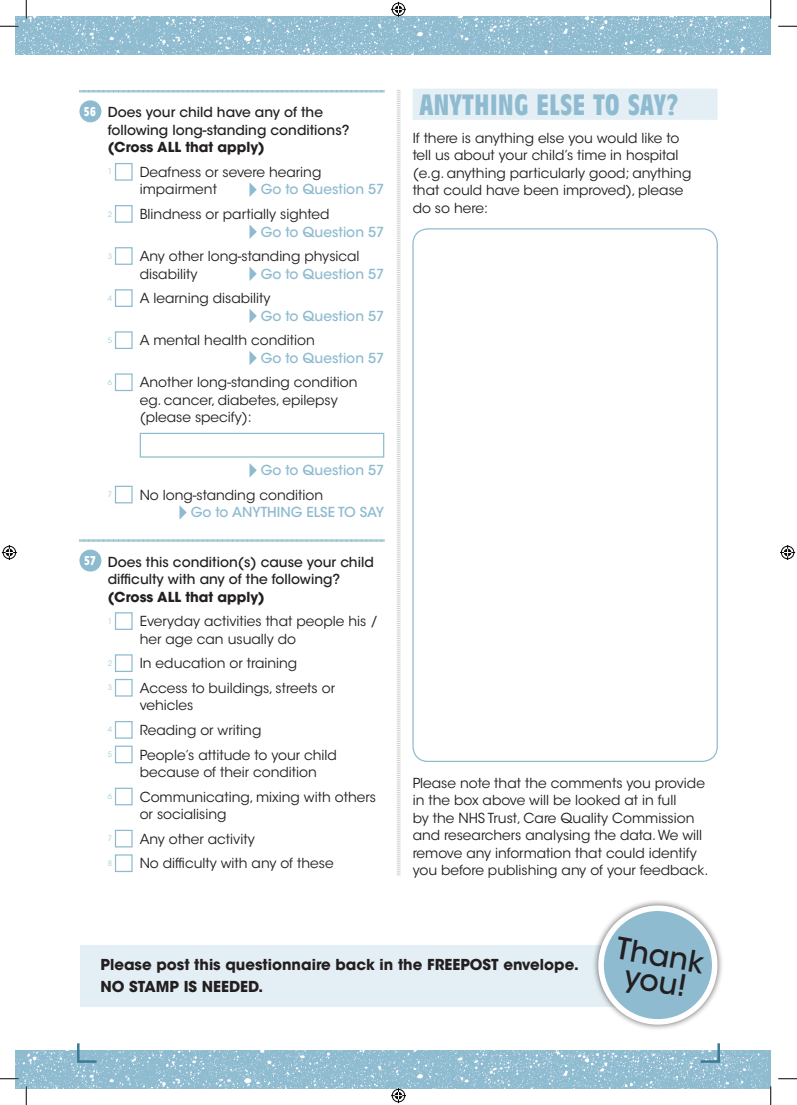
<style>
.page{position:relative;width:797px;height:1105px;background:#fff}
.page>*{position:absolute;margin:0;border:0;box-sizing:border-box;transform-origin:0 0}
.t1{font:500 29.75px/26.1px "ITC Avant Garde Std";color:#231f20;text-align:center}
.t2{font:700 condensed 28.75px "Antique Olive";letter-spacing:.025em;color:#8ebbd0}
.t3{font:700 15px/21.2px "ITC Avant Garde Std";color:#231f20}
.t4{font:13.75px/17.5px "ITC Avant Garde Std";color:#231f20}
.t5{font:500 13.75px/17.5px "ITC Avant Garde Std";color:#231f20}
.t6{font:500 13.75px "ITC Avant Garde Std";color:#8ebbd0}
.t7{font:700 13.75px "ITC Avant Garde Std";color:#231f20}
.t8{font:7.5px "ITC Avant Garde Std";color:#abccdc}
.s1{font-family:"Antique Olive";font-weight:700;font-stretch:condensed;font-size:12.5px;color:#fff}
</style>
<div class="page">
<img style="left:16px;top:16px;width:751px;height:39px">
<img style="left:16px;top:1050px;width:751px;height:39px">
<svg style="left:79px;top:90px;width:305px;height:3px"></svg>
<svg style="left:79px;top:539px;width:305px;height:3px"></svg>
<div style="left:79px;top:100px;width:22px;height:22px;background:#8ebbd0;border-radius:50%"></div>
<div style="left:115px;top:163px;width:18px;height:18px;background:#fff;border:1px solid #8ebbd0"></div>
<svg style="left:249px;top:182px;width:8px;height:15px"></svg>
<div style="left:115px;top:205px;width:18px;height:18px;background:#fff;border:1px solid #8ebbd0"></div>
<svg style="left:249px;top:224px;width:8px;height:15px"></svg>
<div style="left:115px;top:247px;width:18px;height:18px;background:#fff;border:1px solid #8ebbd0"></div>
<svg style="left:249px;top:267px;width:8px;height:14px"></svg>
<div style="left:115px;top:289px;width:18px;height:18px;background:#fff;border:1px solid #8ebbd0"></div>
<svg style="left:249px;top:309px;width:8px;height:14px"></svg>
<div style="left:115px;top:331px;width:18px;height:18px;background:#fff;border:1px solid #8ebbd0"></div>
<svg style="left:249px;top:351px;width:8px;height:14px"></svg>
<div style="left:115px;top:373px;width:18px;height:18px;background:#fff;border:1px solid #8ebbd0"></div>
<div style="left:140px;top:433px;width:244px;height:25px;background:#fff;border:1px solid #8ebbd0"></div>
<svg style="left:249px;top:463px;width:8px;height:15px"></svg>
<div style="left:115px;top:486px;width:18px;height:17px;background:#fff;border:1px solid #8ebbd0"></div>
<svg style="left:179px;top:505px;width:8px;height:15px"></svg>
<div style="left:79px;top:550px;width:22px;height:22px;background:#8ebbd0;border-radius:50%"></div>
<div style="left:115px;top:612px;width:18px;height:18px;background:#fff;border:1px solid #8ebbd0"></div>
<div style="left:115px;top:654px;width:18px;height:18px;background:#fff;border:1px solid #8ebbd0"></div>
<div style="left:115px;top:679px;width:18px;height:18px;background:#fff;border:1px solid #8ebbd0"></div>
<div style="left:115px;top:721px;width:18px;height:18px;background:#fff;border:1px solid #8ebbd0"></div>
<div style="left:115px;top:745px;width:18px;height:18px;background:#fff;border:1px solid #8ebbd0"></div>
<div style="left:115px;top:788px;width:18px;height:17px;background:#fff;border:1px solid #8ebbd0"></div>
<div style="left:115px;top:830px;width:18px;height:17px;background:#fff;border:1px solid #8ebbd0"></div>
<div style="left:115px;top:854px;width:18px;height:18px;background:#fff;border:1px solid #8ebbd0"></div>
<div style="left:412px;top:89px;width:305px;height:31px;background:#e4eff5"></div>
<svg style="left:76px;top:1043px;width:23px;height:21px"></svg>
<svg style="left:698px;top:1043px;width:23px;height:21px"></svg>
<div style="left:81px;top:945px;width:569px;height:62px;background:#e4eff5"></div>
<div style="left:591px;top:898px;width:133px;height:133px;background:#231f20;opacity:.75"></div>
<div style="left:601px;top:908px;width:113px;height:114px;background:#8ebbd0;border-radius:50%"></div>
<div style="left:598px;top:905px;width:119px;height:120px;border:6px solid #fff;border-radius:50%"></div>
<svg style="left:397px;top:90px;width:4px;height:786px"></svg>
<svg style="left:0;top:25px;width:19px;height:2px"></svg>
<svg style="left:778px;top:25px;width:19px;height:2px"></svg>
<svg style="left:0;top:1078px;width:19px;height:1px"></svg>
<svg style="left:778px;top:1078px;width:19px;height:1px"></svg>
<svg style="left:25px;top:0;width:2px;height:19px"></svg>
<svg style="left:25px;top:1086px;width:2px;height:19px"></svg>
<svg style="left:770px;top:0;width:1px;height:19px"></svg>
<svg style="left:770px;top:1086px;width:1px;height:19px"></svg>
<svg style="left:391px;top:2px;width:15px;height:15px"></svg>
<svg style="left:391px;top:1088px;width:15px;height:15px"></svg>
<svg style="left:2px;top:545px;width:15px;height:15px"></svg>
<svg style="left:780px;top:545px;width:15px;height:15px"></svg>
<p class="t5" style="left:108px;top:104px;width:243px;text-indent:-24px"><span class="s1">56</span> Does your child have any of the following long-standing conditions?</p>
<p class="t7" style="left:108px;top:138px;width:158px">(Cross ALL that apply)</p>
<p class="t8" style="left:108px;top:167px;width:6px">1</p>
<p class="t4" style="left:140px;top:163px;width:183px">Deafness or severe hearing impairment</p>
<p class="t6" style="left:261px;top:181px;width:125px">Go to Question 57</p>
<p class="t8" style="left:108px;top:209px;width:6px">2</p>
<p class="t4" style="left:140px;top:205px;width:191px">Blindness or partially sighted</p>
<p class="t6" style="left:261px;top:223px;width:125px">Go to Question 57</p>
<p class="t8" style="left:108px;top:251px;width:6px">3</p>
<p class="t4" style="left:140px;top:248px;width:221px">Any other long-standing physical disability</p>
<p class="t6" style="left:261px;top:265px;width:125px">Go to Question 57</p>
<p class="t8" style="left:108px;top:293px;width:6px">4</p>
<p class="t4" style="left:140px;top:290px;width:132px">A learning disability</p>
<p class="t6" style="left:261px;top:307px;width:125px">Go to Question 57</p>
<p class="t8" style="left:108px;top:335px;width:6px">5</p>
<p class="t4" style="left:140px;top:332px;width:177px">A mental health condition</p>
<p class="t6" style="left:261px;top:349px;width:125px">Go to Question 57</p>
<p class="t8" style="left:108px;top:378px;width:6px">6</p>
<p class="t4" style="left:140px;top:374px;width:219px">Another long-standing condition eg. cancer, diabetes, epilepsy (please specify):</p>
<p class="t6" style="left:261px;top:462px;width:125px">Go to Question 57</p>
<p class="t8" style="left:108px;top:490px;width:6px">7</p>
<p class="t4" style="left:140px;top:486px;width:185px">No long-standing condition</p>
<p class="t6" style="left:191px;top:504px;width:195px">Go to ANYTHING ELSE TO SAY</p>
<p class="t5" style="left:108px;top:553px;width:267px;text-indent:-23px"><span class="s1">57</span> Does this condition(s) cause your child difficulty with any of the following?</p>
<p class="t7" style="left:108px;top:588px;width:158px">(Cross ALL that apply)</p>
<p class="t8" style="left:108px;top:616px;width:6px">1</p>
<p class="t4" style="left:140px;top:613px;width:239px">Everyday activities that people his / her age can usually do</p>
<p class="t8" style="left:108px;top:658px;width:6px">2</p>
<p class="t4" style="left:140px;top:655px;width:159px">In education or training</p>
<p class="t8" style="left:108px;top:683px;width:6px">3</p>
<p class="t4" style="left:140px;top:679px;width:197px">Access to buildings, streets or vehicles</p>
<p class="t8" style="left:108px;top:725px;width:6px">4</p>
<p class="t4" style="left:140px;top:721px;width:123px">Reading or writing</p>
<p class="t8" style="left:108px;top:750px;width:6px">5</p>
<p class="t4" style="left:140px;top:746px;width:199px">People’s attitude to your child because of their condition</p>
<p class="t8" style="left:108px;top:792px;width:6px">6</p>
<p class="t4" style="left:140px;top:788px;width:238px">Communicating, mixing with others or socialising</p>
<p class="t8" style="left:108px;top:834px;width:6px">7</p>
<p class="t4" style="left:140px;top:830px;width:116px">Any other activity</p>
<p class="t8" style="left:108px;top:858px;width:6px">8</p>
<p class="t4" style="left:140px;top:855px;width:195px">No difficulty with any of these</p>
<h2 class="t2" style="left:420px;top:88px;width:260px">ANYTHING ELSE TO SAY?</h2>
<p class="t4" style="left:412px;top:129px;width:280px">If there is anything else you would like to tell us about your child’s time in hospital (e.g. anything particularly good; anything that could have been improved), please do so here:</p>
<p class="t4" style="left:412px;top:774px;width:297px">Please note that the comments you provide in the box above will be looked at in full<br>by the NHS Trust, Care Quality Commission and researchers analysing the data. We will remove any information that could identify you before publishing any of your feedback.</p>
<p class="t3" style="left:100px;top:954px;width:480px">Please post this questionnaire back in the FREEPOST envelope.<br>NO STAMP IS NEEDED.</p>
<h1 class="t1" style="left:619px;top:935px;width:90px;rotate:10deg">Thank you!</h1>
</div>
